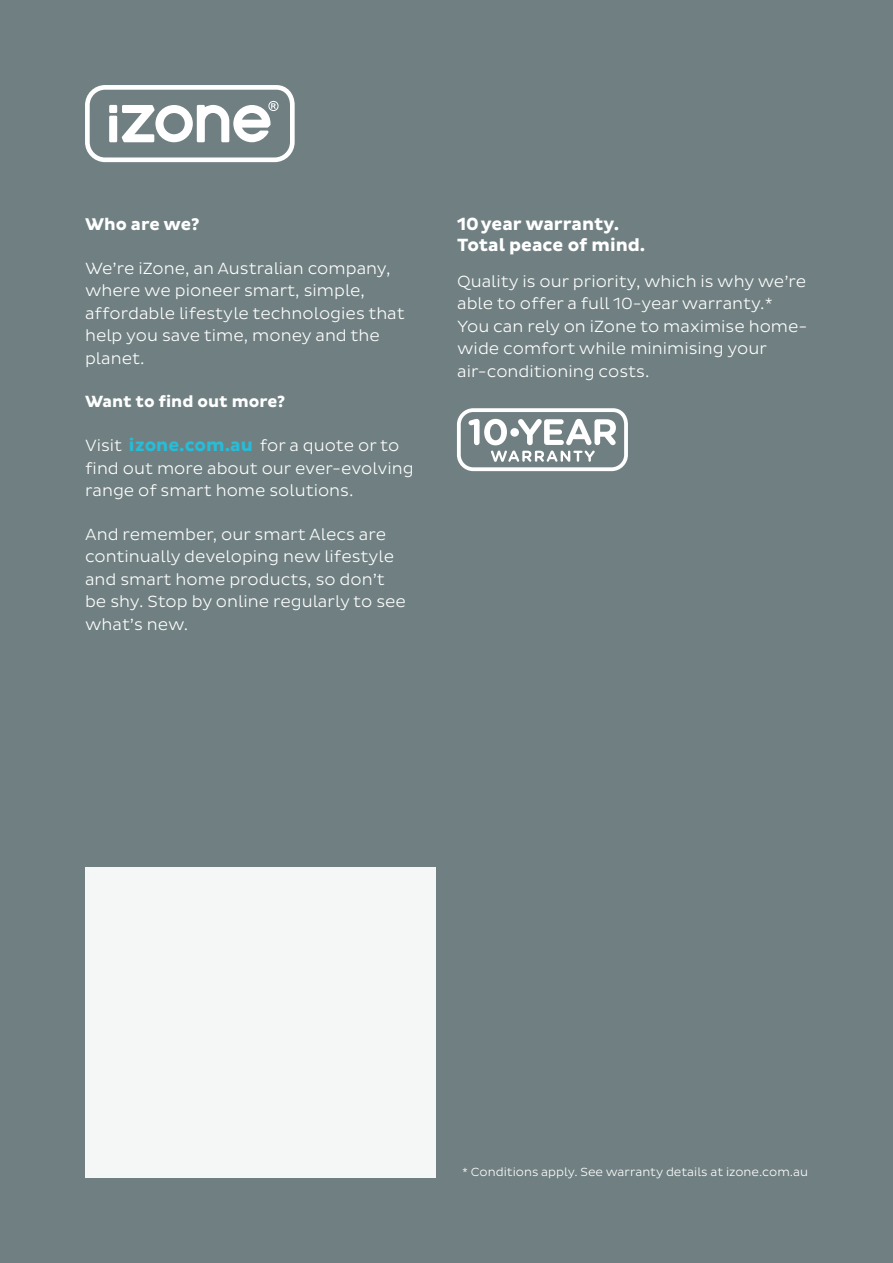
<style>
.page{position:relative;width:893px;height:1263px;background:#708082}
.page>*{position:absolute;margin:0;border:0;box-sizing:border-box;transform-origin:0 0}
.t1{font:700 18px/21px "Pluto Sans";color:#fff}
.t2{font:700 17.25px "Pluto Sans";color:#fff}
.t3{font:300 16.5px/22.5px "Pluto Sans";color:#fff}
.t4{font:700 16.5px "Pluto Sans";color:#fff}
.t5{font:300 12px "Pluto Sans";color:#fff}
.s1{font-weight:700;font-size:18px;color:#27bcd7}
</style>
<div class="page">
<div style="left:85px;top:867px;width:351px;height:311px;background:#f5f7f7"></div>
<svg style="left:457px;top:408px;width:171px;height:63px"></svg>
<svg style="left:85px;top:85px;width:210px;height:77px"></svg>
<p class="t2" style="left:85px;top:214px;width:116px">Who are we?</p>
<p class="t3" style="left:85px;top:257px;width:321px">We’re iZone, an Australian company, where we pioneer smart, simple, affordable lifestyle technologies that help you save time, money and the planet.</p>
<p class="t4" style="left:85px;top:392px;width:202px">Want to find out more?</p>
<p class="t3" style="left:85px;top:434px;width:330px">Visit <span class="s1">izone.com.au</span> for a quote or to find out more about our ever-evolving range of smart home solutions.</p>
<p class="t3" style="left:85px;top:523px;width:322px">And remember, our smart Alecs are continually developing new lifestyle and smart home products, so don’t be shy. Stop by online regularly to see what’s new.</p>
<p class="t1" style="left:457px;top:214px;width:190px">10year warranty.<br>Total peace of mind.</p>
<p class="t3" style="left:457px;top:270px;width:352px">Quality is our priority, which is why we’re able to offer a full 10-year warranty.* You can rely on iZone to maximise home&shy;wide comfort while minimising your air-conditioning costs.</p>
<p class="t5" style="left:462px;top:1165px;width:347px">* Conditions apply. See warranty details at izone.com.au</p>
</div>
